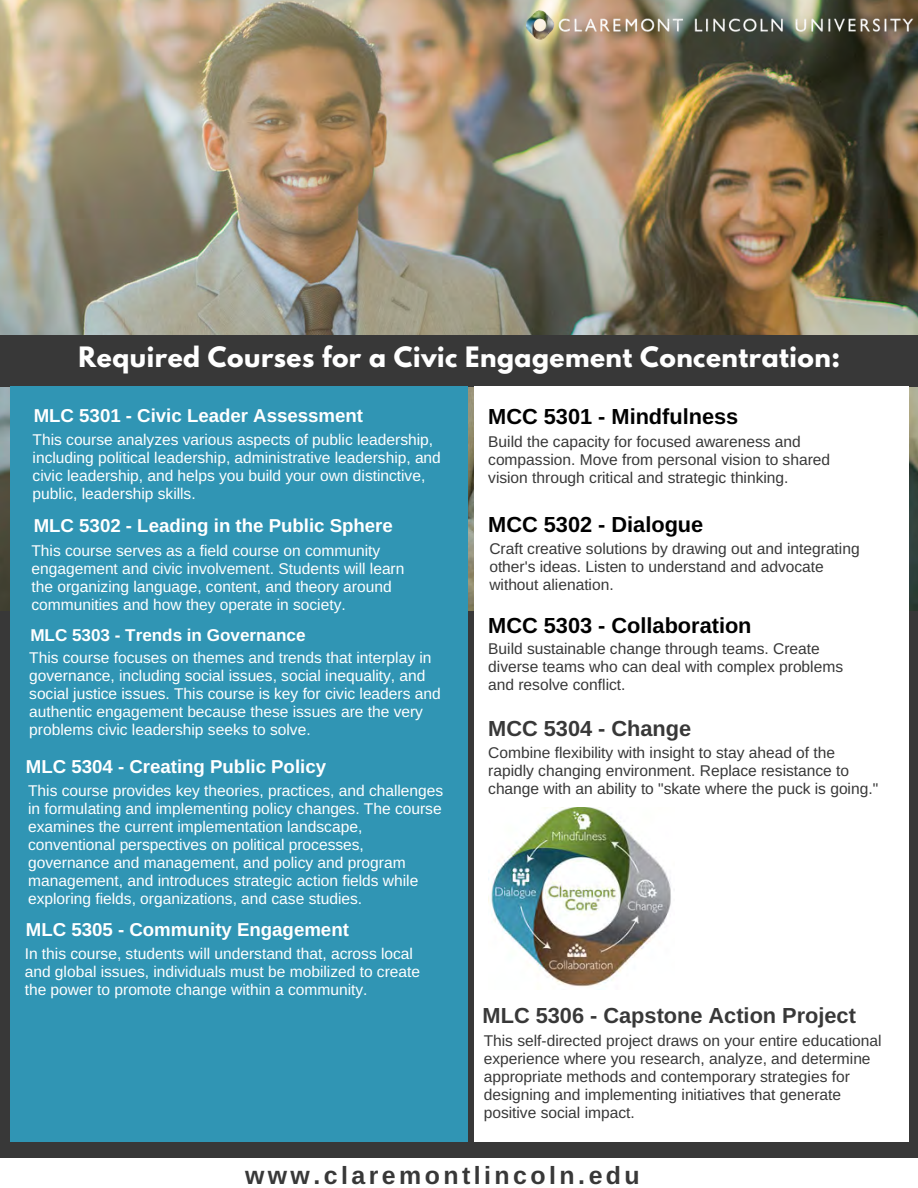
<style>
.page{position:relative;width:918px;height:1188px;background:#fff}
.page>*{position:absolute;margin:0;border:0;box-sizing:border-box;transform-origin:0 0}
.t1{font:700 24.9px "League Spartan";letter-spacing:.02em;color:#fff}
.t2{font:700 24.9px "Arimo";letter-spacing:.14em;color:#383838}
.t3{font:700 21.75px "Arimo";color:#000}
.t4{font:700 21.75px "Arimo";color:#383838}
.t5{font:700 18.75px "Arimo";color:#fff}
.t6{font:700 17.1px "Arimo";color:#fff}
.t7{font:15.6px/18px "Arimo";color:#fff}
.t8{font:15.6px/18px "Arimo";color:#383838}
</style>
<div class="page">
<div style="left:0;top:0;width:918px;height:1158px;background:#383838"></div>
<img style="left:0;top:0;width:918px;height:611px">
<div style="left:0;top:335px;width:918px;height:52px;background:#383838"></div>
<div style="left:10px;top:386px;width:458px;height:756px;background:#3095b4"></div>
<div style="left:475px;top:386px;width:434px;height:756px;background:#fff"></div>
<img style="left:488px;top:808px;width:183px;height:182px">
<img style="left:516px;top:8px;width:402px;height:35px">
<h1 class="t1" style="left:79px;top:345px;width:763px">Required Courses for a Civic Engagement Concentration:</h1>
<p class="t5" style="left:34px;top:405px;width:331px">MLC 5301 - Civic Leader Assessment</p>
<p class="t7" style="left:33px;top:431px;width:410px">This course analyzes various aspects of public leadership, including political leadership, administrative leadership, and civic leadership, and helps you build your own distinctive, public, leadership skills.</p>
<p class="t5" style="left:34px;top:515px;width:361px">MLC 5302 - Leading in the Public Sphere</p>
<p class="t7" style="left:32px;top:542px;width:374px">This course serves as a field course on community engagement and civic involvement. Students will learn the organizing language, content, and theory around communities and how they operate in society.</p>
<p class="t7" style="left:29px;top:649px;width:413px">This course focuses on themes and trends that interplay in governance, including social issues, social inequality, and social justice issues. This course is key for civic leaders and authentic engagement because these issues are the very problems civic leadership seeks to solve.</p>
<p class="t6" style="left:30px;top:626px;width:277px">MLC 5303 - Trends in Governance</p>
<p class="t5" style="left:26px;top:756px;width:302px">MLC 5304 - Creating Public Policy</p>
<p class="t7" style="left:28px;top:782px;width:417px">This course provides key theories, practices, and challenges in formulating and implementing policy changes. The course examines the current implementation landscape, conventional perspectives on political processes, governance and management, and policy and program management, and introduces strategic action fields while exploring fields, organizations, and case studies.</p>
<p class="t5" style="left:26px;top:919px;width:325px">MLC 5305 - Community Engagement</p>
<p class="t7" style="left:25px;top:945px;width:397px">In this course, students will understand that, across local and global issues, individuals must be mobilized to create the power to promote change within a community.</p>
<h2 class="t3" style="left:488px;top:405px;width:252px">MCC 5301 - Mindfulness</h2>
<p class="t8" style="left:488px;top:433px;width:343px">Build the capacity for focused awareness and compassion. Move from personal vision to shared vision through critical and strategic thinking.</p>
<h2 class="t3" style="left:488px;top:513px;width:217px">MCC 5302 - Dialogue</h2>
<p class="t8" style="left:489px;top:540px;width:372px">Craft creative solutions by drawing out and integrating other's ideas. Listen to understand and advocate without alienation.</p>
<h2 class="t3" style="left:488px;top:613px;width:265px">MCC 5303 - Collaboration</h2>
<p class="t8" style="left:488px;top:640px;width:356px">Build sustainable change through teams. Create diverse teams who can deal with complex problems and resolve conflict.</p>
<h2 class="t4" style="left:488px;top:716px;width:205px">MCC 5304 - Change</h2>
<p class="t8" style="left:488px;top:743px;width:391px">Combine flexibility with insight to stay ahead of the rapidly changing environment. Replace resistance to change with an ability to "skate where the puck is going."</p>
<h2 class="t4" style="left:483px;top:1003px;width:375px">MLC 5306 - Capstone Action Project</h2>
<p class="t8" style="left:484px;top:1031px;width:399px">This self-directed project draws on your entire educational experience where you research, analyze, and determine appropriate methods and contemporary strategies for designing and implementing initiatives that generate positive social impact.</p>
<h1 class="t2" style="left:245px;top:1161px;width:396px">www.claremontlincoln.edu</h1>
</div>
